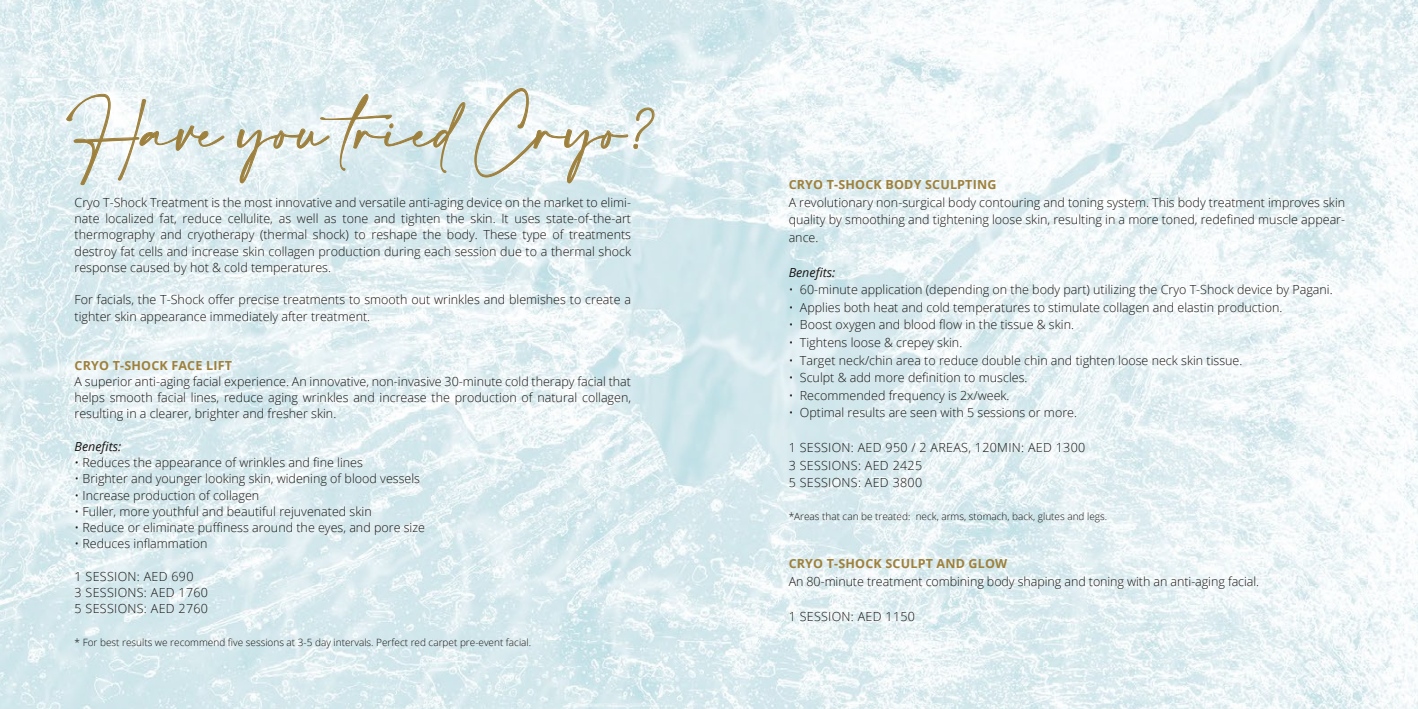
<style>
.page{position:relative;width:1418px;height:709px;background:#fff}
.page>*{position:absolute;margin:0;border:0;box-sizing:border-box;transform-origin:0 0}
.t1{font:43.75px "Amalfi Coast";color:#9e803d}
.t2{font:300 12.5px/16.2px "Open Sans";color:#181311;text-align:justify}
.t3{font:300 12.5px/16.2px "Open Sans";letter-spacing:.025em;color:#181311}
.t4{font:700 12.5px "Open Sans";letter-spacing:.015em;color:#9e803b}
.t5{font:italic 12.5px "Open Sans";color:#181311}
.t6{font:300 10px "Open Sans";color:#181311}
</style>
<div class="page">
<img style="left:0;top:0;width:1417px;height:709px">
<svg style="left:66px;top:94px;width:158px;height:91px"></svg>
<svg style="left:237px;top:94px;width:228px;height:89px;background:#dce7e5"></svg>
<svg style="left:474px;top:88px;width:180px;height:95px"></svg>
<h1 class="t1" style="left:74px;top:107px;width:591px">Have you tried Cryo?</h1>
<p class="t2" style="left:75px;top:194px;width:558px">Cryo T-Shock Treatment is the most innovative and versatile anti-aging device on the market to elimi&shy;nate localized fat, reduce cellulite, as well as tone and tighten the skin. It uses state-of-the-art thermography and cryotherapy (thermal shock) to reshape the body. These type of treatments destroy fat cells and increase skin collagen production during each session due to a thermal shock response caused by hot &amp; cold temperatures.</p>
<p class="t2" style="left:75px;top:291px;width:558px">For facials, the T-Shock offer precise treatments to smooth out wrinkles and blemishes to create a tighter skin appearance immediately after treatment.</p>
<p class="t4" style="left:75px;top:356px;width:159px">CRYO T-SHOCK FACE LIFT</p>
<p class="t2" style="left:75px;top:373px;width:558px">A superior anti-aging facial experience. An innovative, non-invasive 30-minute cold therapy facial that helps smooth facial lines, reduce aging wrinkles and increase the production of natural collagen, resulting in a clearer, brighter and fresher skin.</p>
<p class="t5" style="left:75px;top:437px;width:48px">Benefits:</p>
<p class="t2" style="left:75px;top:454px;width:290px">• Reduces the appearance of wrinkles and fine lines</p>
<p class="t2" style="left:75px;top:470px;width:347px">• Brighter and younger looking skin, widening of blood vessels</p>
<p class="t2" style="left:75px;top:486px;width:186px">• Increase production of collagen</p>
<p class="t2" style="left:75px;top:503px;width:298px">• Fuller, more youthful and beautiful rejuvenated skin</p>
<p class="t2" style="left:75px;top:519px;width:352px">• Reduce or eliminate puffiness around the eyes, and pore size</p>
<p class="t2" style="left:75px;top:535px;width:134px">• Reduces inflammation</p>
<p class="t3" style="left:75px;top:568px;width:135px">1 SESSION: AED 690<br>3 SESSIONS: AED 1760<br>5 SESSIONS: AED 2760</p>
<p class="t6" style="left:75px;top:635px;width:458px">* For best results we recommend five sessions at 3-5 day intervals. Perfect red carpet pre-event facial.</p>
<p class="t4" style="left:788px;top:176px;width:209px">CRYO T-SHOCK BODY SCULPTING</p>
<p class="t2" style="left:788px;top:193px;width:558px;line-height:17.5px">A revolutionary non-surgical body contouring and toning system. This body treatment improves skin quality by smoothing and tightening loose skin, resulting in a more toned, redefined muscle appear&shy;ance.</p>
<p class="t5" style="left:788px;top:264px;width:48px">Benefits:</p>
<p class="t2" style="left:788px;top:281px;width:545px">• 60-minute application (depending on the body part) utilizing the Cryo T-Shock device by Pagani.</p>
<p class="t2" style="left:788px;top:299px;width:495px">• Applies both heat and cold temperatures to stimulate collagen and elastin production.</p>
<p class="t2" style="left:788px;top:316px;width:287px">• Boost oxygen and blood flow in the tissue &amp; skin.</p>
<p class="t2" style="left:788px;top:334px;width:175px">• Tightens loose &amp; crepey skin.</p>
<p class="t2" style="left:788px;top:351px;width:455px">• Target neck/chin area to reduce double chin and tighten loose neck skin tissue.</p>
<p class="t2" style="left:788px;top:369px;width:240px">• Sculpt &amp; add more definition to muscles.</p>
<p class="t2" style="left:788px;top:386px;width:222px">• Recommended frequency is 2x/week.</p>
<p class="t2" style="left:788px;top:404px;width:290px">• Optimal results are seen with 5 sessions or more.</p>
<p class="t3" style="left:788px;top:438px;width:298px;line-height:17.5px">1 SESSION: AED 950 / 2 AREAS, 120MIN: AED 1300<br>3 SESSIONS: AED 2425<br>5 SESSIONS: AED 3800</p>
<p class="t6" style="left:788px;top:509px;width:320px">*Areas that can be treated: neck, arms, stomach, back, glutes and legs.</p>
<p class="t4" style="left:788px;top:555px;width:220px">CRYO T-SHOCK SCULPT AND GLOW</p>
<p class="t2" style="left:788px;top:573px;width:472px">An 80-minute treatment combining body shaping and toning with an anti-aging facial.</p>
<p class="t3" style="left:788px;top:608px;width:128px">1 SESSION: AED 1150</p>
</div>
